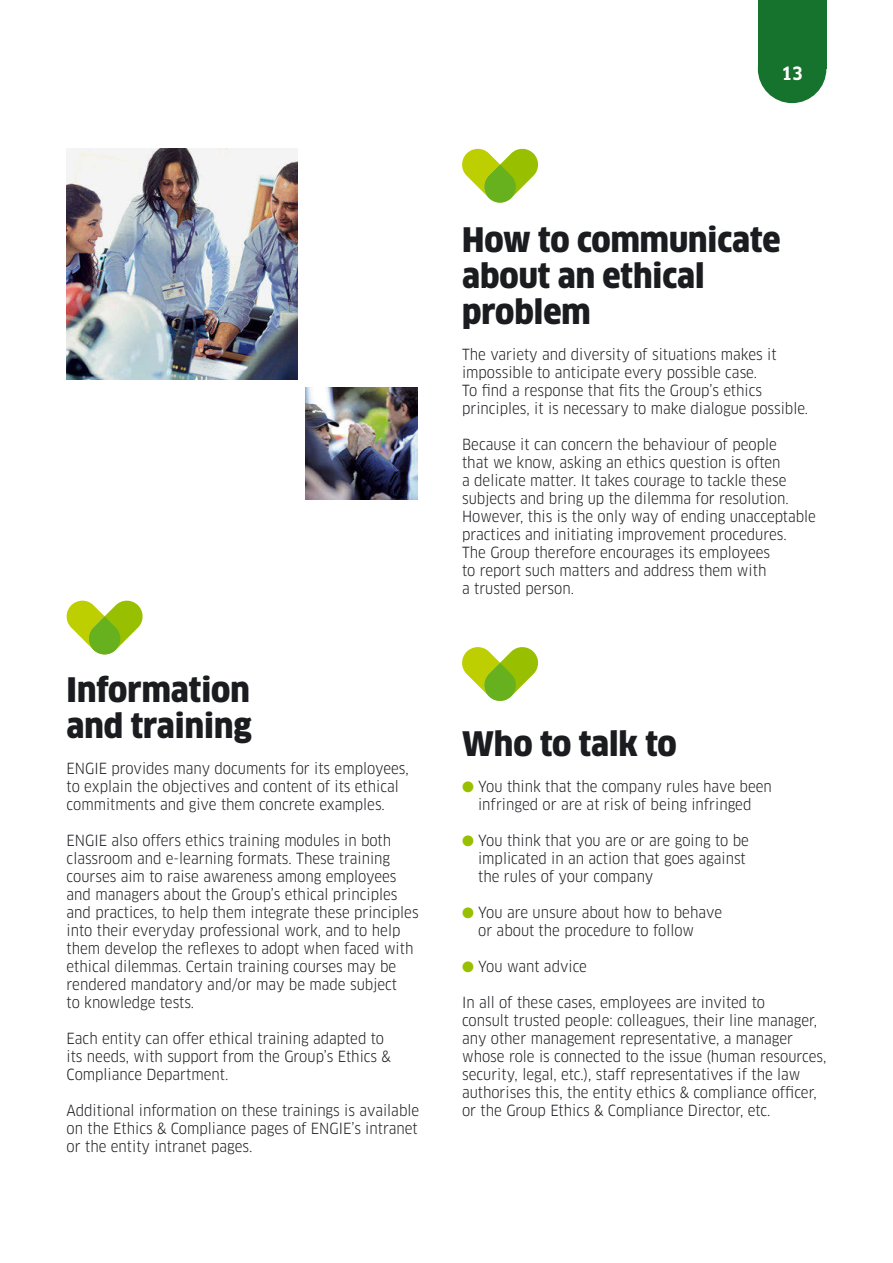
<style>
.page{position:relative;width:893px;height:1263px;background:#fff}
.page>*{position:absolute;margin:0;border:0;box-sizing:border-box;transform-origin:0 0}
.t1{font:900 condensed 33px/36px "Clan OT";color:#1b1c20}
.t2{font:700 condensed 18px "Clan OT";color:#fff}
.t3{font:condensed 15px/18px "Clan OT";color:#1b1c20}
.s1{color:#98c000}
</style>
<div class="page">
<div style="left:758px;top:0;width:68px;height:69px;background:#15732d"></div>
<div style="left:758px;top:35px;width:68px;height:68px;background:#15732d;border-radius:50%"></div>
<img style="left:306px;top:388px;width:111px;height:111px">
<svg style="left:66px;top:600px;width:77px;height:55px"></svg>
<svg style="left:462px;top:148px;width:76px;height:55px"></svg>
<svg style="left:462px;top:647px;width:76px;height:54px"></svg>
<img style="left:67px;top:149px;width:230px;height:230px">
<p class="t2" style="left:781px;top:63px;width:23px">13</p>
<h1 class="t1" style="left:67px;top:672px;width:187px">Information and training</h1>
<p class="t3" style="left:67px;top:759px;width:344px">ENGIE provides many documents for its employees, to explain the objectives and content of its ethical commitments and give them concrete examples.</p>
<p class="t3" style="left:67px;top:831px;width:353px">ENGIE also offers ethics training modules in both classroom and e-learning formats. These training courses aim to raise awareness among employees and managers about the Group’s ethical principles and practices, to help them integrate these principles into their everyday professional work, and to help them develop the reflexes to adopt when faced with ethical dilemmas. Certain training courses may be rendered mandatory and/or may be made subject<br>to knowledge tests.</p>
<p class="t3" style="left:67px;top:1029px;width:326px">Each entity can offer ethical training adapted to its needs, with support from the Group’s Ethics &amp;<br>Compliance Department.</p>
<p class="t3" style="left:67px;top:1101px;width:354px;text-align:justify">Additional information on these trainings is available on the Ethics &amp; Compliance pages of ENGIE’s intranet or the entity intranet pages.</p>
<h1 class="t1" style="left:462px;top:222px;width:320px">How to communicate about an ethical problem</h1>
<p class="t3" style="left:462px;top:345px;width:348px">The variety and diversity of situations makes it impossible to anticipate every possible case.<br>To find a response that fits the Group’s ethics principles, it is necessary to make dialogue possible.</p>
<p class="t3" style="left:462px;top:435px;width:355px">Because it can concern the behaviour of people<br>that we know, asking an ethics question is often<br>a delicate matter. It takes courage to tackle these subjects and bring up the dilemma for resolution.<br>However, this is the only way of ending unacceptable practices and initiating improvement procedures.<br>The Group therefore encourages its employees<br>to report such matters and address them with<br>a trusted person.</p>
<h1 class="t1" style="left:462px;top:726px;width:216px">Who to talk to</h1>
<p class="t3" style="left:462px;top:777px;width:311px;text-align:center"><span class="s1">●</span> You think that the company rules have been infringed or are at risk of being infringed</p>
<p class="t3" style="left:478px;top:831px;width:272px;text-indent:-16px"><span class="s1">●</span> You think that you are or are going to be implicated in an action that goes against the rules of your company</p>
<p class="t3" style="left:478px;top:903px;width:245px;text-indent:-16px"><span class="s1">●</span> You are unsure about how to behave or about the procedure to follow</p>
<p class="t3" style="left:462px;top:957px;width:126px"><span class="s1">●</span> You want advice</p>
<p class="t3" style="left:462px;top:993px;width:366px">In all of these cases, employees are invited to<br>consult trusted people: colleagues, their line manager, any other management representative, a manager whose role is connected to the issue (human resources, security, legal, etc.), staff representatives if the law authorises this, the entity ethics &amp; compliance officer, or the Group Ethics &amp; Compliance Director, etc.</p>
</div>
